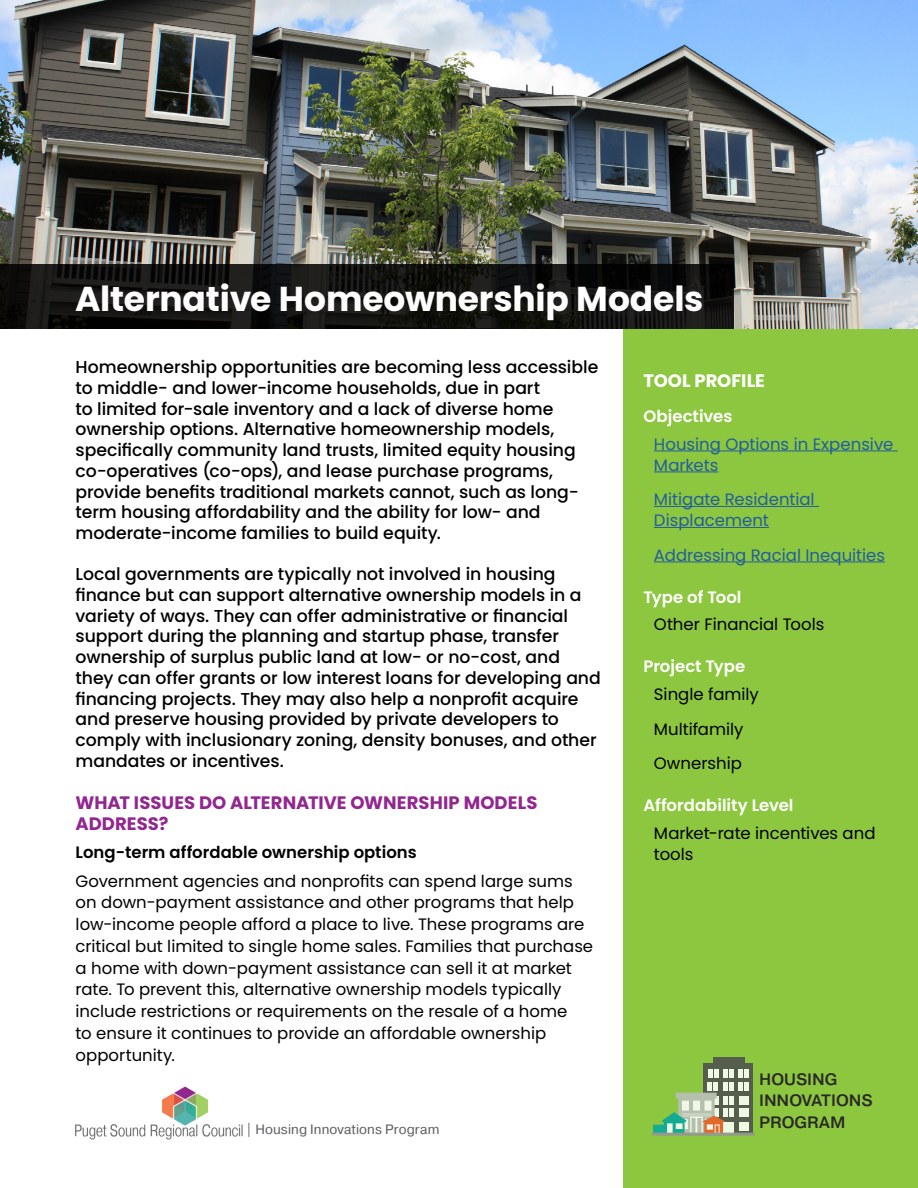
<style>
.page{position:relative;width:918px;height:1188px;background:#fff}
.page>*{position:absolute;margin:0;border:0;box-sizing:border-box;transform-origin:0 0}
.t1{font:700 34.5px "Poppins";letter-spacing:-.005em;color:#fff}
.t2{font:700 18px/21px "Poppins";color:#92278f}
.t3{font:700 18px "Poppins";letter-spacing:-.005em;color:#fff}
.t4{font:500 17.25px/20.7px "Poppins";letter-spacing:-.005em;color:#000}
.t5{font:16.5px/21.8px "Poppins";color:#000}
.t6{font:16.5px/21px "Poppins";color:#215e9e}
.t7{font:600 16.5px "Poppins";color:#fff}
.t8{font:600 16.5px "Poppins";color:#000}
.t9{font:500 16.5px/21.1px "Pragmatica";color:#292829}
.t10{font:13.5px "Pragmatica";letter-spacing:.01em;color:#5a5b5d}
</style>
<div class="page">
<div style="left:623px;top:0;width:295px;height:1188px;background:#8dc63f"></div>
<div style="left:703px;top:1063px;width:50px;height:71px;background:#555d4c"></div>
<div style="left:713px;top:1057px;width:31px;height:6px;background:#555d4c"></div>
<svg style="left:739px;top:1069px;width:10px;height:9px"></svg>
<div style="left:729px;top:1069px;width:5px;height:9px;background:#eff7e5"></div>
<div style="left:738px;top:1082px;width:5px;height:9px;background:#eff7e5"></div>
<div style="left:744px;top:1082px;width:5px;height:9px;background:#eff7e5"></div>
<svg style="left:708px;top:1069px;width:25px;height:22px"></svg>
<svg style="left:714px;top:1096px;width:5px;height:9px"></svg>
<div style="left:723px;top:1096px;width:5px;height:9px;background:#eff7e5"></div>
<div style="left:729px;top:1096px;width:5px;height:9px;background:#eff7e5"></div>
<div style="left:714px;top:1108px;width:5px;height:9px;background:#eff7e5"></div>
<div style="left:723px;top:1108px;width:5px;height:9px;background:#eff7e5"></div>
<div style="left:729px;top:1108px;width:5px;height:9px;background:#eff7e5"></div>
<svg style="left:739px;top:1096px;width:10px;height:35px"></svg>
<svg style="left:723px;top:1122px;width:6px;height:11px"></svg>
<svg style="left:729px;top:1122px;width:5px;height:11px"></svg>
<div style="left:676px;top:1093px;width:40px;height:5px;background:#b5bfae"></div>
<svg style="left:679px;top:1098px;width:35px;height:35px"></svg>
<div style="left:682px;top:1113px;width:30px;height:4px;background:#c7d1c0;border:1px solid #d1d3d4"></div>
<div style="left:690px;top:1117px;width:7px;height:17px;background:#b5bfae;border:1px solid #fff"></div>
<div style="left:696px;top:1117px;width:7px;height:17px;background:#b5bfae;border:1px solid #fff"></div>
<div style="left:682px;top:1101px;width:7px;height:10px;background:#eff7e5"></div>
<div style="left:693px;top:1101px;width:7px;height:10px;background:#eff7e5;border:1px solid #fff"></div>
<div style="left:705px;top:1101px;width:7px;height:10px;background:#eff7e5;border:1px solid #fff"></div>
<svg style="left:705px;top:1129px;width:18px;height:4px"></svg>
<svg style="left:715px;top:1129px;width:5px;height:4px"></svg>
<svg style="left:703px;top:1116px;width:21px;height:13px"></svg>
<div style="left:664px;top:1120px;width:20px;height:13px;background:#12ab93;border:1px solid #00a7a1"></div>
<svg style="left:667px;top:1129px;width:6px;height:4px"></svg>
<svg style="left:660px;top:1110px;width:29px;height:19px"></svg>
<div style="left:653px;top:1125px;width:12px;height:9px;background:#12ab93;border:1px solid #00a7a1"></div>
<div style="left:652px;top:1133px;width:103px;height:3px;background:#939598;border:1px solid #939598"></div>
<img style="left:75px;top:1086px;width:168px;height:54px">
<img style="left:0;top:0;width:918px;height:329px">
<svg style="left:0;top:264px;width:733px;height:65px;background:#121210"></svg>
<hr style="left:654px;top:451px;width:244px;height:1px;background:#215e9e">
<hr style="left:654px;top:472px;width:64px;height:1px;background:#215e9e">
<hr style="left:654px;top:506px;width:165px;height:1px;background:#215e9e">
<hr style="left:654px;top:527px;width:115px;height:1px;background:#215e9e">
<hr style="left:654px;top:562px;width:231px;height:1px;background:#215e9e">
<h1 class="t1" style="left:75px;top:279px;width:630px">Alternative Homeownership Models</h1>
<p class="t4" style="left:76px;top:357px;width:524px">Homeownership opportunities are becoming less accessible to middle- and lower-income households, due in part<br>to limited for-sale inventory and a lack of diverse home ownership options. Alternative homeownership models, specifically community land trusts, limited equity housing co-operatives (co-ops), and lease purchase programs, provide benefits traditional markets cannot, such as long&shy;term housing affordability and the ability for low- and moderate-income families to build equity.</p>
<p class="t4" style="left:76px;top:564px;width:527px">Local governments are typically not involved in housing finance but can support alternative ownership models in a variety of ways. They can offer administrative or financial support during the planning and startup phase, transfer ownership of surplus public land at low- or no-cost, and they can offer grants or low interest loans for developing and financing projects. They may also help a nonprofit acquire and preserve housing provided by private developers to comply with inclusionary zoning, density bonuses, and other mandates or incentives.</p>
<p class="t2" style="left:76px;top:792px;width:463px">WHAT ISSUES DO ALTERNATIVE OWNERSHIP MODELS<br>ADDRESS?</p>
<p class="t8" style="left:76px;top:843px;width:343px">Long-term affordable ownership options</p>
<p class="t5" style="left:76px;top:870px;width:519px">Government agencies and nonprofits can spend large sums on down-payment assistance and other programs that help low-income people afford a place to live. These programs are critical but limited to single home sales. Families that purchase a home with down-payment assistance can sell it at market rate. To prevent this, alternative ownership models typically include restrictions or requirements on the resale of a home<br>to ensure it continues to provide an affordable ownership opportunity.</p>
<p class="t10" style="left:246px;top:1121px;width:195px">| Housing Innovations Program</p>
<p class="t3" style="left:644px;top:370px;width:123px">TOOL PROFILE</p>
<p class="t7" style="left:644px;top:407px;width:90px">Objectives</p>
<p class="t6" style="left:654px;top:434px;width:241px">Housing Options in Expensive<br>Markets</p>
<p class="t6" style="left:654px;top:489px;width:162px">Mitigate Residential<br>Displacement</p>
<p class="t6" style="left:654px;top:545px;width:233px">Addressing Racial Inequities</p>
<p class="t7" style="left:644px;top:587px;width:99px">Type of Tool</p>
<p class="t5" style="left:654px;top:614px;width:172px">Other Financial Tools</p>
<p class="t7" style="left:644px;top:657px;width:103px">Project Type</p>
<p class="t5" style="left:654px;top:677px;width:106px;line-height:34.5px">Single family<br>Multifamily<br>Ownership</p>
<p class="t7" style="left:644px;top:796px;width:152px">Affordability Level</p>
<p class="t5" style="left:654px;top:823px;width:223px;line-height:21px">Market-rate incentives and tools</p>
<p class="t9" style="left:759px;top:1069px;width:115px">HOUSING<br>INNOVATIONS<br>PROGRAM</p>
</div>
